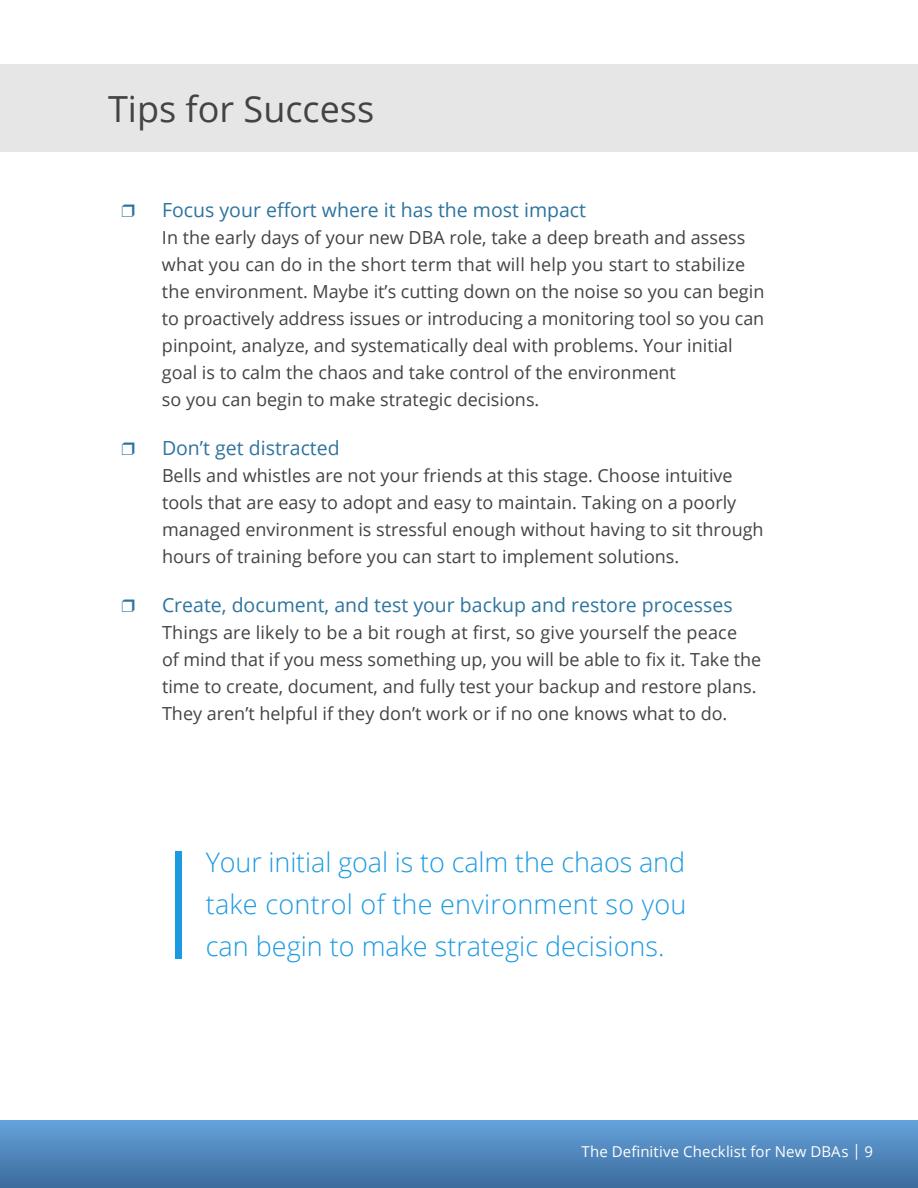
<style>
.page{position:relative;width:918px;height:1188px;background:#fff}
.page>*{position:absolute;margin:0;border:0;box-sizing:border-box;transform-origin:0 0}
.t1{font:36px "Open Sans";color:#434345}
.t2{font:300 27px/42px "Open Sans";color:#1c9ae1;text-align:justify}
.t3{font:19.5px "Open Sans";color:#2d749e}
.t4{font:18px/27px "Open Sans";color:#434345}
.t5{font:15px "Open Sans";letter-spacing:.01em;color:#fff}
.s1{font-size:15.6px}
</style>
<div class="page">
<div style="left:0;top:1120px;width:918px;height:68px;background:linear-gradient(to bottom,#65a2db,#3c6c9c)"></div>
<div style="left:0;top:64px;width:918px;height:88px;background:#e6e6e6"></div>
<div style="left:176px;top:851px;width:6px;height:108px;background:#1c9ae1"></div>
<h1 class="t1" style="left:108px;top:84px;width:268px">Tips for Success</h1>
<p class="t3" style="left:162px;top:197px;width:426px">Focus your effort where it has the most impact</p>
<p class="t4" style="left:162px;top:224px;width:604px">In the early days of your new DBA role, take a deep breath and assess what you can do in the short term that will help you start to stabilize the environment. Maybe it’s cutting down on the noise so you can begin to proactively address issues or introducing a monitoring tool so you can pinpoint, analyze, and systematically deal with problems. Your initial goal is to calm the chaos and take control of the environment<br>so you can begin to make strategic decisions.</p>
<p class="t3" style="left:162px;top:435px;width:179px">Don’t get distracted</p>
<p class="t4" style="left:162px;top:462px;width:603px">Bells and whistles are not your friends at this stage. Choose intuitive tools that are easy to adopt and easy to maintain. Taking on a poorly managed environment is stressful enough without having to sit through hours of training before you can start to implement solutions.</p>
<p class="t3" style="left:162px;top:591px;width:572px">Create, document, and test your backup and restore processes</p>
<p class="t4" style="left:162px;top:618px;width:601px">Things are likely to be a bit rough at first, so give yourself the peace<br>of mind that if you mess something up, you will be able to fix it. Take the time to create, document, and fully test your backup and restore plans.<br>They aren’t helpful if they don’t work or if no one knows what to do.</p>
<h2 class="t2" style="left:206px;top:840px;width:482px">Your initial goal is to calm the chaos and take control of the environment so you can begin to make strategic decisions.</h2>
<p class="t5" style="left:581px;top:1141px;width:293px">The Definitive Checklist for New DBAs <span class="s1">|</span> 9</p>
</div>
